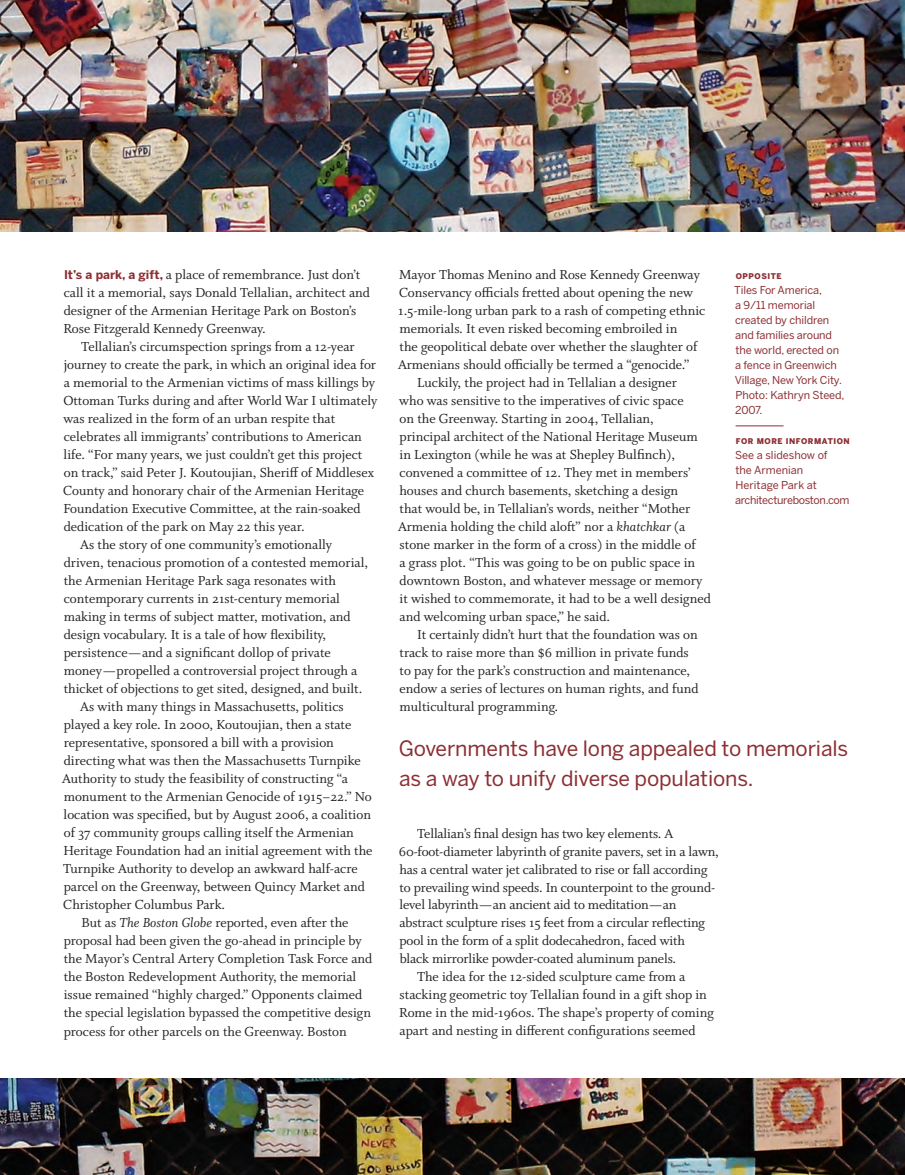
<style>
.page{position:relative;width:905px;height:1175px;background:#fff}
.page>*{position:absolute;margin:0;border:0;box-sizing:border-box;transform-origin:0 0}
.whitman_text_no_inde{font:21px/30px "Benton Sans";letter-spacing:-.01em;color:#8d2f34}
.whitman_text{font:14.7px/18px "Whitman Roman Os F";color:#231f20}
.whitman_text_no_inde-2{font:14.7px/18px "Whitman Roman Os F";color:#231f20}
.bentonsans_caption{font:10.8px/15px "Benton Sans";letter-spacing:-.01em;color:#8d2f34}
.bentonsans_caption-2{font:900 7.8px "Benton Sans";letter-spacing:.07em;color:#8d2f34}
.s1{font-family:"Benton Sans";font-weight:700;font-size:12px;color:#8d2f34}
.s2{font-family:"Whitman Italic LF"}
</style>
<div class="page">
<img style="left:0;top:0;width:904px;height:1174px">
<div style="left:0;top:232px;width:904px;height:846px;background:#fff"></div>
<hr style="left:735px;top:425px;width:48px;height:1px;background:#8d2f34">
<p class="whitman_text_no_inde-2" style="left:63px;top:266px;width:308px"><span class="s1">It’s a park, a gift,</span> a place of remembrance. Just don’t call it a memorial, says Donald Tellalian, architect and designer of the Armenian Heritage Park on Boston’s Rose Fitzgerald Kennedy Greenway.</p>
<p class="whitman_text" style="left:63px;top:338px;width:315px;text-indent:18px">Tellalian’s circumspection springs from a 12-year journey to create the park, in which an original idea for a memorial to the Armenian victims of mass killings by Ottoman Turks during and after World War I ultimately was realized in the form of an urban respite that celebrates all immigrants’ contributions to American life. “For many years, we just couldn’t get this project on track,” said Peter J. Koutoujian, Sheriff of Middlesex County and honorary chair of the Armenian Heritage Foundation Executive Committee, at the rain-soaked dedication of the park on May 22 this year.</p>
<p class="whitman_text" style="left:64px;top:536px;width:306px;text-indent:17px">As the story of one community’s emotionally driven, tenacious promotion of a contested memorial, the Armenian Heritage Park saga resonates with contemporary currents in 21st-century memorial making in terms of subject matter, motivation, and design vocabulary. It is a tale of how flexibility, persistence—and a significant dollop of private money—propelled a controversial project through a thicket of objections to get sited, designed, and built.</p>
<p class="whitman_text" style="left:62px;top:698px;width:312px;text-indent:18px">As with many things in Massachusetts, politics played a key role. In 2000, Koutoujian, then a state representative, sponsored a bill with a provision directing what was then the Massachusetts Turnpike Authority to study the feasibility of constructing “a monument to the Armenian Genocide of 1915–22.” No location was specified, but by August 2006, a coalition of 37 community groups calling itself the Armenian Heritage Foundation had an initial agreement with the Turnpike Authority to develop an awkward half-acre parcel on the Greenway, between Quincy Market and Christopher Columbus Park.</p>
<p class="whitman_text" style="left:64px;top:914px;width:310px;text-indent:18px">But as <span class="s2">The Boston Globe</span> reported, even after the proposal had been given the go-ahead in principle by the Mayor’s Central Artery Completion Task Force and the Boston Redevelopment Authority, the memorial issue remained “highly charged.” Opponents claimed the special legislation bypassed the competitive design process for other parcels on the Greenway. Boston</p>
<p class="whitman_text" style="left:398px;top:266px;width:309px">Mayor Thomas Menino and Rose Kennedy Greenway Conservancy officials fretted about opening the new 1.5-mile-long urban park to a rash of competing ethnic memorials. It even risked becoming embroiled in<br>the geopolitical debate over whether the slaughter of Armenians should officially be termed a “genocide.”</p>
<p class="whitman_text" style="left:398px;top:374px;width:314px;text-indent:19px">Luckily, the project had in Tellalian a designer<br>who was sensitive to the imperatives of civic space<br>on the Greenway. Starting in 2004, Tellalian,<br>principal architect of the National Heritage Museum in Lexington (while he was at Shepley Bulfinch), convened a committee of 12. They met in members’ houses and church basements, sketching a design<br>that would be, in Tellalian’s words, neither “Mother Armenia holding the child aloft” nor a <span class="s2">khatchkar</span> (a stone marker in the form of a cross) in the middle of<br>a grass plot. “This was going to be on public space in downtown Boston, and whatever message or memory it wished to commemorate, it had to be a well designed and welcoming urban space,” he said.</p>
<p class="whitman_text" style="left:399px;top:626px;width:300px;text-indent:18px">It certainly didn’t hurt that the foundation was on track to raise more than $6 million in private funds to pay for the park’s construction and maintenance, endow a series of lectures on human rights, and fund multicultural programming.</p>
<p class="bentonsans_caption-2" style="left:735px;top:271px;width:47px">OPPOSITE</p>
<p class="bentonsans_caption" style="left:734px;top:282px;width:112px">Tiles For America,<br>a 9/11 memorial created by children and families around the world, erected on a fence in Greenwich<br>Village, New York City.<br>Photo: Kathryn Steed,<br>2007.</p>
<p class="bentonsans_caption-2" style="left:736px;top:436px;width:115px">FOR MORE INFORMATION</p>
<p class="bentonsans_caption" style="left:735px;top:447px;width:116px">See a slideshow of<br>the Armenian<br>Heritage Park at architectureboston.com</p>
<p class="whitman_text_no_inde" style="left:399px;top:733px;width:451px">Governments have long appealed to memorials as a way to unify diverse populations.</p>
<p class="whitman_text" style="left:399px;top:824px;width:321px;text-indent:18px">Tellalian’s final design has two key elements. A 60-foot-diameter labyrinth of granite pavers, set in a lawn, has a central water jet calibrated to rise or fall according to prevailing wind speeds. In counterpoint to the ground&shy;level labyrinth—an ancient aid to meditation—an abstract sculpture rises 15 feet from a circular reflecting pool in the form of a split dodecahedron, faced with<br>black mirrorlike powder-coated aluminum panels.</p>
<p class="whitman_text" style="left:399px;top:968px;width:316px;text-indent:18px">The idea for the 12-sided sculpture came from a stacking geometric toy Tellalian found in a gift shop in Rome in the mid-1960s. The shape’s property of coming apart and nesting in different configurations seemed</p>
</div>
